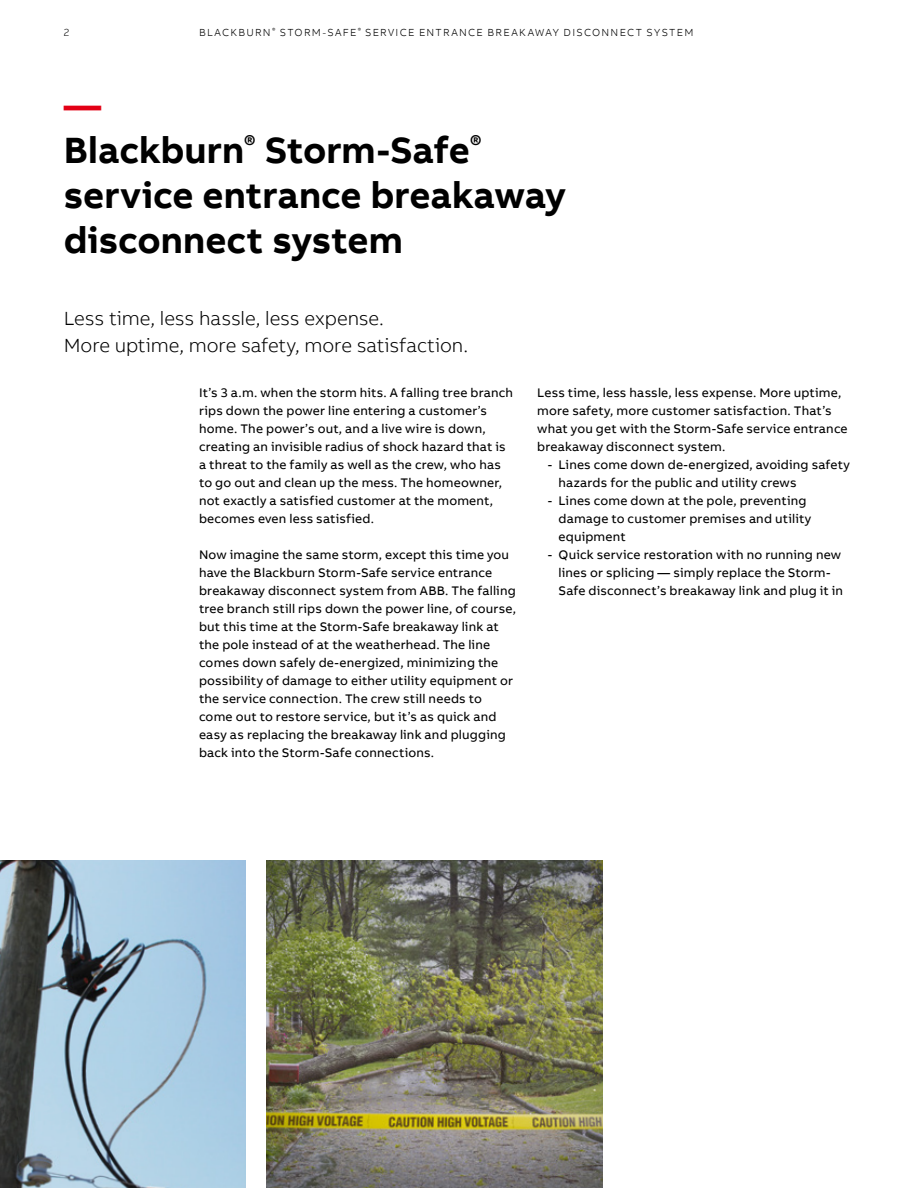
<style>
.page{position:relative;width:918px;height:1188px;background:#fff}
.page>*{position:absolute;margin:0;border:0;box-sizing:border-box;transform-origin:0 0}
.t1{font:700 37.5px/45px "AB Bvoice";color:#000}
.t2{font:300 19.5px/27px "AB Bvoice";letter-spacing:-.005em;color:#000}
.t3{font:12.75px/18px "AB Bvoice";letter-spacing:.015em;color:#000}
.t4{font:300 10.5px "AB Bvoice";letter-spacing:.12em;color:#000}
.s1{color:#e30015}
</style>
<div class="page">
<img style="left:267px;top:860px;width:336px;height:328px">
<img style="left:0;top:860px;width:245px;height:328px">
<p class="t4" style="left:64px;top:26px;width:7px">2</p>
<p class="t4" style="left:199px;top:26px;width:496px">BLACKBURN<sup>®</sup> STORM-SAFE<sup>®</sup> SERVICE ENTRANCE BREAKAWAY DISCONNECT SYSTEM</p>
<h1 class="t1" style="left:64px;top:83px;width:504px"><span class="s1">—<br></span>Blackburn<sup>®</sup> Storm-Safe<sup>® </sup>service entrance breakaway disconnect system</h1>
<h2 class="t2" style="left:64px;top:305px;width:406px">Less time, less hassle, less expense.<br>More uptime, more safety, more satisfaction.</h2>
<p class="t3" style="left:199px;top:384px;width:316px">It’s 3 a.m. when the storm hits. A falling tree branch rips down the power line entering a customer’s home. The power’s out, and a live wire is down, creating an invisible radius of shock hazard that is a threat to the family as well as the crew, who has to go out and clean up the mess. The homeowner, not exactly a satisfied customer at the moment, becomes even less satisfied.</p>
<p class="t3" style="left:199px;top:546px;width:318px">Now imagine the same storm, except this time you have the Blackburn Storm-Safe service entrance breakaway disconnect system from ABB. The falling tree branch still rips down the power line, of course, but this time at the Storm-Safe breakaway link at the pole instead of at the weatherhead. The line comes down safely de-energized, minimizing the possibility of damage to either utility equipment or the service connection. The crew still needs to come out to restore service, but it’s as quick and easy as replacing the breakaway link and plugging back into the Storm-Safe connections.</p>
<p class="t3" style="left:537px;top:384px;width:312px">Less time, less hassle, less expense. More uptime, more safety, more customer satisfaction. That’s what you get with the Storm-Safe service entrance breakaway disconnect system.</p>
<p class="t3" style="left:559px;top:456px;width:293px;text-indent:-11px">- Lines come down de-energized, avoiding safety hazards for the public and utility crews</p>
<p class="t3" style="left:559px;top:492px;width:254px;text-indent:-11px">- Lines come down at the pole, preventing damage to customer premises and utility equipment</p>
<p class="t3" style="left:559px;top:546px;width:286px;text-indent:-11px">- Quick service restoration with no running new lines or splicing — simply replace the Storm-<br>Safe disconnect’s breakaway link and plug it in</p>
</div>
